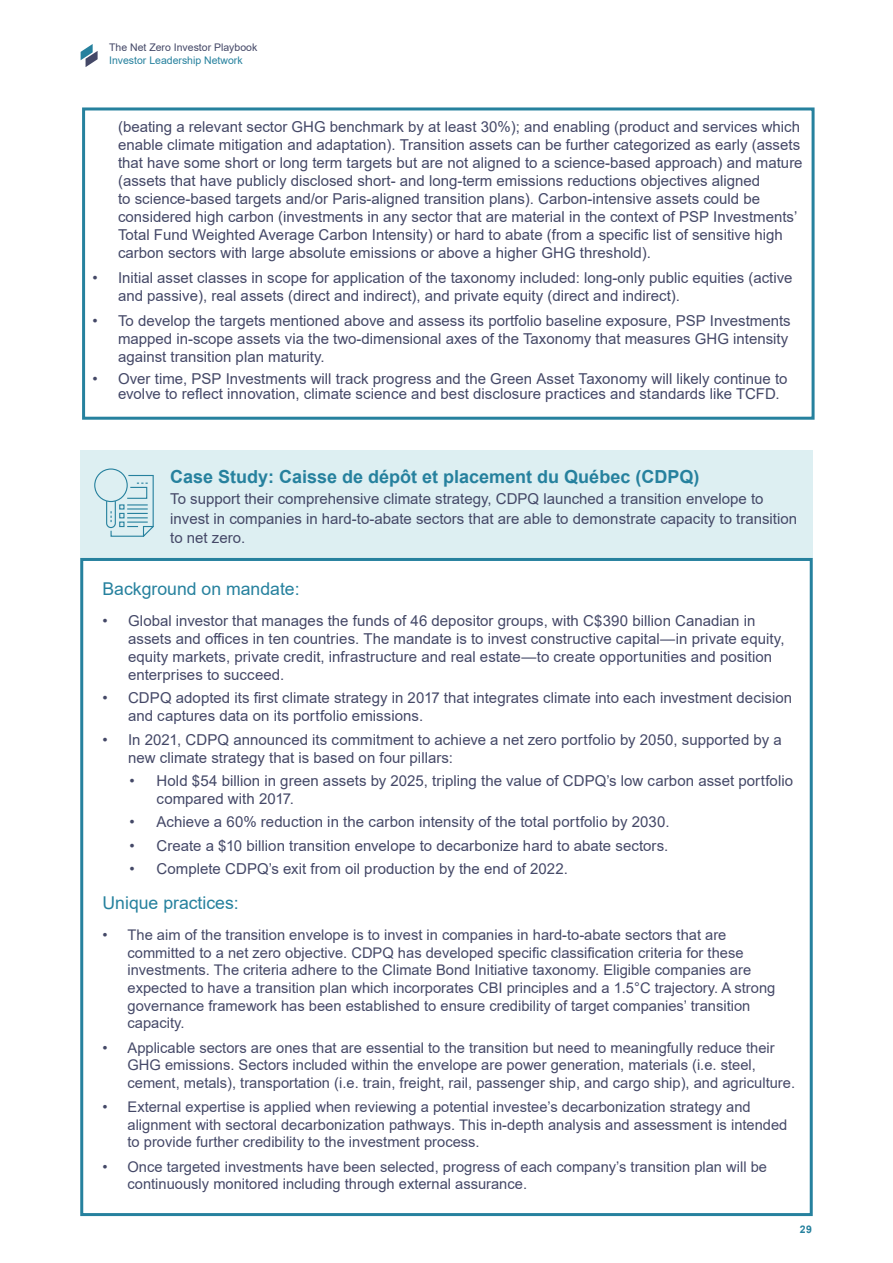
<style>
.page{position:relative;width:893px;height:1263px;background:#fff}
.page>*{position:absolute;margin:0;border:0;box-sizing:border-box;transform-origin:0 0}
.t1{font:700 18px "Arial";color:#26819e}
.Heading_3{font:17.7px "Arial";color:#26819e}
.t2{font:15px/18px "Arial";color:#444867}
.t3{font:14.7px/17.7px "Arial";color:#444867}
.t4{font:10.5px "Arial";color:#444867}
.t5{font:10.5px "Arial";color:#26819e}
.t6{font:700 10.5px "Arial";color:#26819e}
</style>
<div class="page">
<svg style="left:81px;top:44px;width:17px;height:23px"></svg>
<div style="left:81px;top:450px;width:732px;height:108px;background:#ddeff2"></div>
<div style="left:82px;top:107px;width:733px;height:313px;border:3px solid #26819e"></div>
<div style="left:80px;top:558px;width:733px;height:658px;border:3px solid #26819e"></div>
<svg style="left:94px;top:468px;width:60px;height:69px"></svg>
<p class="t4" style="left:109px;top:40px;width:150px">The Net Zero Investor Playbook</p>
<p class="t5" style="left:109px;top:53px;width:135px">Investor Leadership Network</p>
<p class="t2" style="left:118px;top:118px;width:686px">(beating a relevant sector GHG benchmark by at least 30%); and enabling (product and services which enable climate mitigation and adaptation). Transition assets can be further categorized as early (assets that have some short or long term targets but are not aligned to a science-based approach) and mature (assets that have publicly disclosed short- and long-term emissions reductions objectives aligned<br>to science-based targets and/or Paris-aligned transition plans). Carbon-intensive assets could be considered high carbon (investments in any sector that are material in the context of PSP Investments’ Total Fund Weighted Average Carbon Intensity) or hard to abate (from a specific list of sensitive high carbon sectors with large absolute emissions or above a higher GHG threshold).</p>
<p class="t2" style="left:118px;top:269px;width:676px;text-indent:-26px">• Initial asset classes in scope for application of the taxonomy included: long-only public equities (active and passive), real assets (direct and indirect), and private equity (direct and indirect).</p>
<p class="t2" style="left:118px;top:312px;width:674px;text-indent:-26px">• To develop the targets mentioned above and assess its portfolio baseline exposure, PSP Investments mapped in-scope assets via the two-dimensional axes of the Taxonomy that measures GHG intensity against transition plan maturity.</p>
<p class="t2" style="left:118px;top:371px;width:671px;line-height:15px;text-indent:-26px">• Over time, PSP Investments will track progress and the Green Asset Taxonomy will likely continue to evolve to reflect innovation, climate science and best disclosure practices and standards like TCFD.</p>
<p class="t1" style="left:170px;top:464px;width:531px">Case Study: Caisse de dépôt et placement du Québec (CDPQ)</p>
<p class="t2" style="left:170px;top:489px;width:628px;line-height:19.5px">To support their comprehensive climate strategy, CDPQ launched a transition envelope to invest in companies in hard-to-abate sectors that are able to demonstrate capacity to transition to net zero.</p>
<p class="Heading_3" style="left:103px;top:576px;width:199px">Background on mandate:</p>
<p class="t2" style="left:128px;top:611px;width:658px;text-indent:-26px">• Global investor that manages the funds of 46 depositor groups, with C$390 billion Canadian in assets and offices in ten countries. The mandate is to invest constructive capital—in private equity, equity markets, private credit, infrastructure and real estate—to create opportunities and position enterprises to succeed.</p>
<p class="t2" style="left:128px;top:689px;width:666px;text-indent:-26px">• CDPQ adopted its first climate strategy in 2017 that integrates climate into each investment decision and captures data on its portfolio emissions.</p>
<p class="t2" style="left:128px;top:730px;width:655px;text-indent:-26px">• In 2021, CDPQ announced its commitment to achieve a net zero portfolio by 2050, supported by a new climate strategy that is based on four pillars:</p>
<p class="t2" style="left:157px;top:772px;width:638px;text-indent:-27px">• Hold $54 billion in green assets by 2025, tripling the value of CDPQ’s low carbon asset portfolio compared with 2017.</p>
<p class="t2" style="left:130px;top:813px;width:541px">• Achieve a 60% reduction in the carbon intensity of the total portfolio by 2030.</p>
<p class="t2" style="left:130px;top:836px;width:540px">• Create a $10 billion transition envelope to decarbonize hard to abate sectors.</p>
<p class="t2" style="left:130px;top:860px;width:440px">• Complete CDPQ’s exit from oil production by the end of 2022.</p>
<p class="Heading_3" style="left:103px;top:891px;width:138px">Unique practices:</p>
<p class="t3" style="left:128px;top:926px;width:649px;text-indent:-25px">• The aim of the transition envelope is to invest in companies in hard-to-abate sectors that are committed to a net zero objective. CDPQ has developed specific classification criteria for these investments. The criteria adhere to the Climate Bond Initiative taxonomy. Eligible companies are expected to have a transition plan which incorporates CBI principles and a 1.5°C trajectory. A strong governance framework has been established to ensure credibility of target companies’ transition capacity.</p>
<p class="t3" style="left:128px;top:1038px;width:669px;text-indent:-25px">• Applicable sectors are ones that are essential to the transition but need to meaningfully reduce their<br>GHG emissions. Sectors included within the envelope are power generation, materials (i.e. steel, cement, metals), transportation (i.e. train, freight, rail, passenger ship, and cargo ship), and agriculture.</p>
<p class="t3" style="left:128px;top:1098px;width:661px;text-indent:-25px">• External expertise is applied when reviewing a potential investee’s decarbonization strategy and alignment with sectoral decarbonization pathways. This in-depth analysis and assessment is intended to provide further credibility to the investment process.</p>
<p class="t3" style="left:128px;top:1157px;width:641px;text-indent:-25px">• Once targeted investments have been selected, progress of each company’s transition plan will be continuously monitored including through external assurance.</p>
<p class="t6" style="left:800px;top:1222px;width:13px">29</p>
</div>
